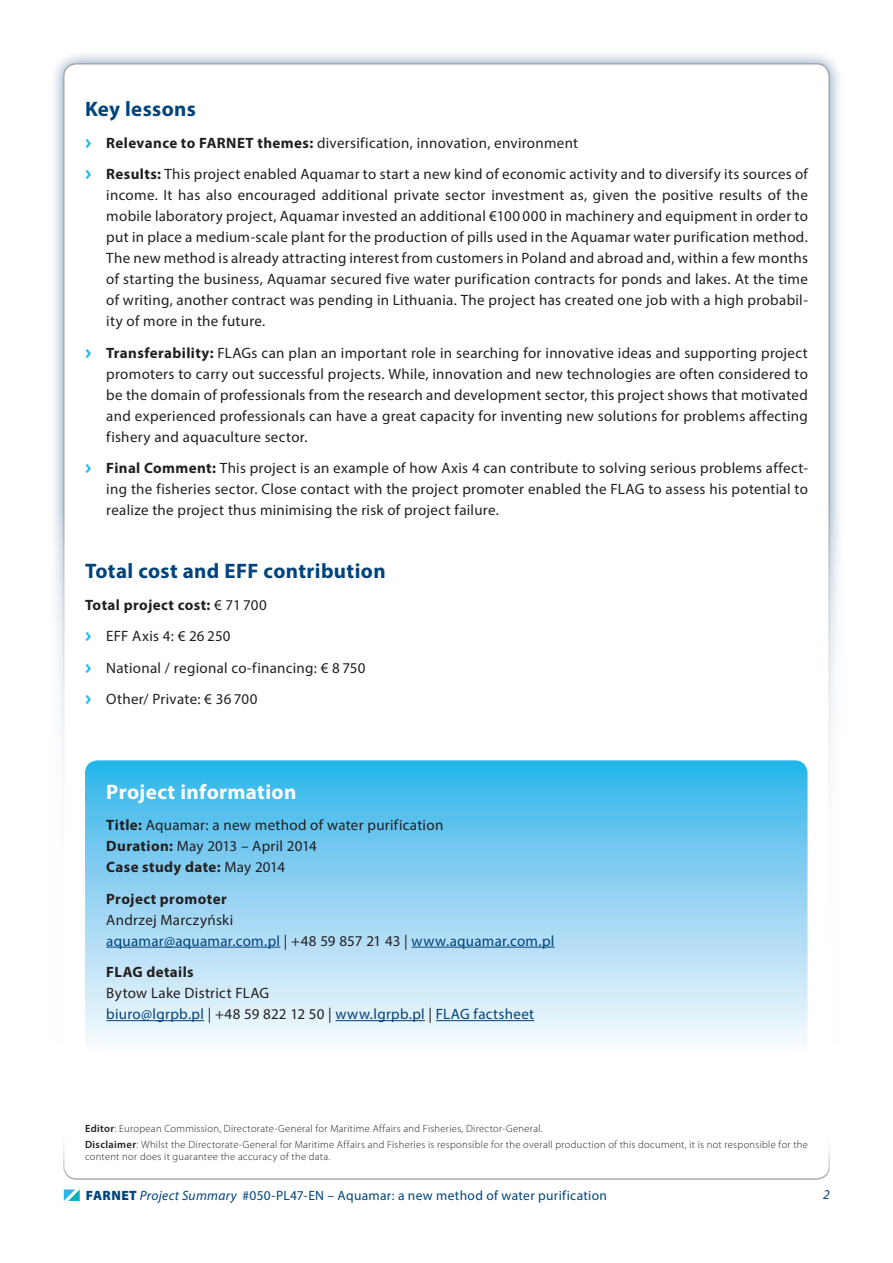
<style>
.page{position:relative;width:893px;height:1263px;background:#fff}
.page>*{position:absolute;margin:0;border:0;box-sizing:border-box;transform-origin:0 0}
.t1{font:700 21px "Myriad Pro";letter-spacing:.015em;color:#00447b}
.t2{font:700 21px "Myriad Pro";letter-spacing:.02em;color:#fff}
.t3{font:15px/21px "Myriad Pro";letter-spacing:.02em;color:#231f20}
.t4{font:15px/21px "Myriad Pro";letter-spacing:.02em;color:#00447b}
.t5{font:700 15px "Myriad Pro";letter-spacing:.025em;color:#231f20}
.t6{font:13.5px "Myriad Pro";letter-spacing:.025em;color:#00447b}
.t7{font:italic 13.5px "Myriad Pro";color:#00447b}
.t8{font:300 10.5px/16.2px "Myriad Pro";letter-spacing:.03em;color:#231f20}
.s1{font-family:"Meta Plus Bold Caps";color:#26b6ea}
.s2{font-weight:700}
.s3{color:#231f20}
.s4{font-weight:600}
.s5{font-weight:900}
.s6{font-style:italic}
</style>
<div class="page">
<div style="left:49px;top:49px;width:795px;height:1165px;background:#00447b;opacity:.5"></div>
<div style="left:64px;top:64px;width:765px;height:1135px;background:#fff;border-radius:13px"></div>
<div style="left:0;top:510px;width:893px;height:753px;background:#fff"></div>
<svg style="left:64px;top:1189px;width:16px;height:12px"></svg>
<svg style="left:63px;top:1146px;width:767px;height:34px"></svg>
<svg style="left:85px;top:760px;width:722px;height:283px;background:#94d5f3"></svg>
<hr style="left:106px;top:947px;width:174px;height:1px;background:#00447b">
<hr style="left:412px;top:947px;width:143px;height:1px;background:#00447b">
<hr style="left:106px;top:1020px;width:98px;height:1px;background:#00447b">
<hr style="left:335px;top:1020px;width:90px;height:1px;background:#00447b">
<hr style="left:436px;top:1020px;width:98px;height:1px;background:#00447b">
<h1 class="t1" style="left:85px;top:95px;width:112px">Key lessons</h1>
<p class="t3" style="left:85px;top:127px;width:724px;line-height:31.5px"><span class="s1">&gt;</span> <span class="s2">Relevance to FARNET themes:</span> diversification, innovation, environment<br><span class="s1">&gt;</span> <span class="s2">Results:</span> This project enabled Aquamar to start a new kind of economic activity and to diversify its sources of</p>
<p class="t3" style="left:106px;top:184px;width:703px;text-align:justify">income. It has also encouraged additional private sector investment as, given the positive results of the mobile laboratory project, Aquamar invested an additional €100 000 in machinery and equipment in order to put in place a medium-scale plant for the production of pills used in the Aquamar water purification method.<br>The new method is already attracting interest from customers in Poland and abroad and, within a few months of starting the business, Aquamar secured five water purification contracts for ponds and lakes. At the time of writing, another contract was pending in Lithuania. The project has created one job with a high probabil&shy;ity of more in the future.</p>
<p class="t3" style="left:106px;top:342px;width:703px;text-align:justify;text-indent:-21px"><span class="s1">&gt;</span> <span class="s2">Transferability:</span> FLAGs can plan an important role in searching for innovative ideas and supporting project promoters to carry out successful projects. While, innovation and new technologies are often considered to be the domain of professionals from the research and development sector, this project shows that motivated and experienced professionals can have a great capacity for inventing new solutions for problems affecting fishery and aquaculture sector.</p>
<p class="t3" style="left:106px;top:457px;width:703px;text-align:justify;text-indent:-21px"><span class="s1">&gt;</span> <span class="s2">Final Comment:</span> This project is an example of how Axis 4 can contribute to solving serious problems affect&shy;ing the fisheries sector. Close contact with the project promoter enabled the FLAG to assess his potential to realize the project thus minimising the risk of project failure.</p>
<h1 class="t1" style="left:85px;top:557px;width:302px">Total cost and EFF contribution</h1>
<p class="t3" style="left:85px;top:589px;width:282px;line-height:31.5px"><span class="s2">Total project cost:</span> € 71 700<br><span class="s1">&gt;</span> EFF Axis 4: € 26 250<br><span class="s1">&gt;</span> National / regional co-financing: € 8 750 <span class="s1">&gt;</span> Other/ Private: € 36 700</p>
<h1 class="t2" style="left:106px;top:778px;width:192px">Project information</h1>
<p class="t3" style="left:106px;top:814px;width:338px"><span class="s2">Title:</span> Aquamar: a new method of water purification<br><span class="s2">Duration:</span> May 2013 – April 2014<br><span class="s2">Case study date:</span> May 2014</p>
<p class="t5" style="left:106px;top:889px;width:122px">Project promoter</p>
<p class="t4" style="left:106px;top:909px;width:450px"><span class="s3">Andrzej Marczyński<br></span>aquamar@aquamar.com.pl <span class="s3">| +48 59 857 21 43 |</span> www.aquamar.com.pl</p>
<p class="t5" style="left:106px;top:962px;width:89px">FLAG details</p>
<p class="t4" style="left:106px;top:982px;width:429px"><span class="s3">Bytow Lake District FLAG<br></span>biuro@lgrpb.pl <span class="s3">| +48 59 822 12 50 |</span> www.lgrpb.pl <span class="s3">|</span> FLAG factsheet</p>
<p class="t8" style="left:85px;top:1120px;width:724px"><span class="s4">Editor</span>: European Commission, Directorate-General for Maritime Affairs and Fisheries, Director-General.<br><span class="s4">Disclaimer</span>: Whilst the Directorate-General for Maritime Affairs and Fisheries is responsible for the overall production of this document, it is not responsible for the</p>
<p class="t8" style="left:85px;top:1148px;width:247px">content nor does it guarantee the accuracy of the data.</p>
<p class="t6" style="left:86px;top:1187px;width:523px"><span class="s5">FARNET</span> <span class="s6">Project Summary</span> #050-PL47-EN – Aquamar: a new method of water purification</p>
<p class="t7" style="left:823px;top:1186px;width:8px">2</p>
</div>
